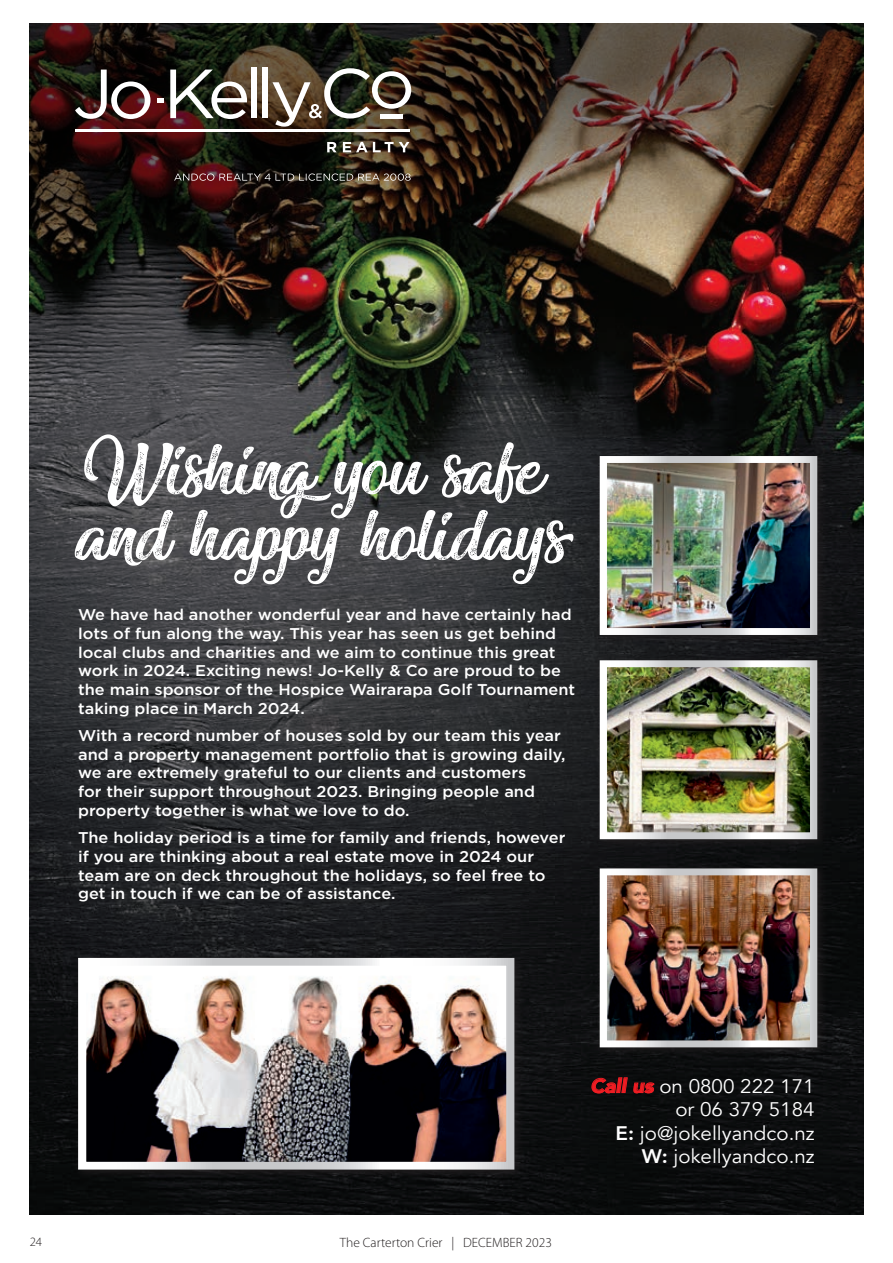
<style>
.page{position:relative;width:893px;height:1263px;background:#fff}
.page>*{position:absolute;margin:0;border:0;box-sizing:border-box;transform-origin:0 0}
.t1{font:98.7px "Miraculous&Christmas";color:#fff;scale:1.05 1}
.t2{font:19.65px/23.5px "Avenir";color:#fff;text-align:right;scale:1.05 1}
.t3{font:500 15.6px/18.6px "Gotham";color:#fff;scale:1.05 1}
.t4{font:300 13.5px "Myriad Pro";color:#231f20}
.t5{font:300 12.75px "Myriad Pro";color:#231f20}
.s1{font-weight:900;font-style:italic;color:#ee1d23}
.s2{font-weight:800}
</style>
<div class="page">
<img style="left:30px;top:372px;width:833px;height:842px">
<img style="left:30px;top:23px;width:833px;height:349px">
<div style="left:73px;top:953px;width:452px;height:227px;background:#231f20;opacity:.75"></div>
<img style="left:87px;top:967px;width:418px;height:194px">
<div style="left:78px;top:958px;width:436px;height:212px;border:8px solid #fff"></div>
<div style="left:594px;top:451px;width:234px;height:194px;background:#231f20;opacity:.75"></div>
<img style="left:608px;top:464px;width:201px;height:163px">
<div style="left:600px;top:456px;width:217px;height:179px;border:7px solid #fff"></div>
<div style="left:594px;top:655px;width:234px;height:194px;background:#231f20;opacity:.75"></div>
<img style="left:608px;top:668px;width:201px;height:163px">
<div style="left:600px;top:660px;width:217px;height:179px;border:7px solid #fff"></div>
<div style="left:594px;top:863px;width:234px;height:194px;background:#231f20;opacity:.75"></div>
<img style="left:608px;top:876px;width:201px;height:163px">
<div style="left:600px;top:868px;width:217px;height:179px;border:7px solid #fff"></div>
<hr style="left:76px;top:129px;width:334px;height:2px;background:#fff">
<svg style="left:75px;top:70px;width:75px;height:49px"></svg>
<svg style="left:170px;top:70px;width:77px;height:49px"></svg>
<div style="left:252px;top:67px;width:5px;height:51px;background:#fff"></div>
<div style="left:262px;top:67px;width:6px;height:51px;background:#fff"></div>
<svg style="left:157px;top:98px;width:6px;height:4px"></svg>
<svg style="left:327px;top:142px;width:10px;height:10px"></svg>
<svg style="left:343px;top:142px;width:66px;height:10px"></svg>
<svg style="left:272px;top:68px;width:139px;height:59px"></svg>
<svg style="left:174px;top:173px;width:237px;height:8px;background:#5e4d47"></svg>
<h1 class="t1" style="left:78px;top:418px;width:446px">Wishing you safe</h1>
<h1 class="t1" style="left:78px;top:483px;width:468px">and happy holidays</h1>
<p class="t3" style="left:78px;top:605px;width:475px">We have had another wonderful year and have certainly had lots of fun along the way. This year has seen us get behind local clubs and charities and we aim to continue this great work in 2024. Exciting news! Jo-Kelly &amp; Co are proud to be the main sponsor of the Hospice Wairarapa Golf Tournament taking place in March 2024.</p>
<p class="t3" style="left:78px;top:726px;width:466px">With a record number of houses sold by our team this year and a property management portfolio that is growing daily, we are extremely grateful to our clients and customers<br>for their support throughout 2023. Bringing people and property together is what we love to do.</p>
<p class="t3" style="left:78px;top:828px;width:466px">The holiday period is a time for family and friends, however if you are thinking about a real estate move in 2024 our team are on deck throughout the holidays, so feel free to get in touch if we can be of assistance.</p>
<p class="t5" style="left:30px;top:1234px;width:14px">24</p>
<p class="t4" style="left:340px;top:1234px;width:213px">The Carterton Crier | DECEMBER 2023</p>
<p class="t2" style="left:590px;top:1074px;width:215px"><span class="s1">Call us</span> on 0800 222 171 or 06 379 5184<br><span class="s2">E:</span> jo@jokellyandco.nz<br><span class="s2">W:</span> jokellyandco.nz</p>
</div>
